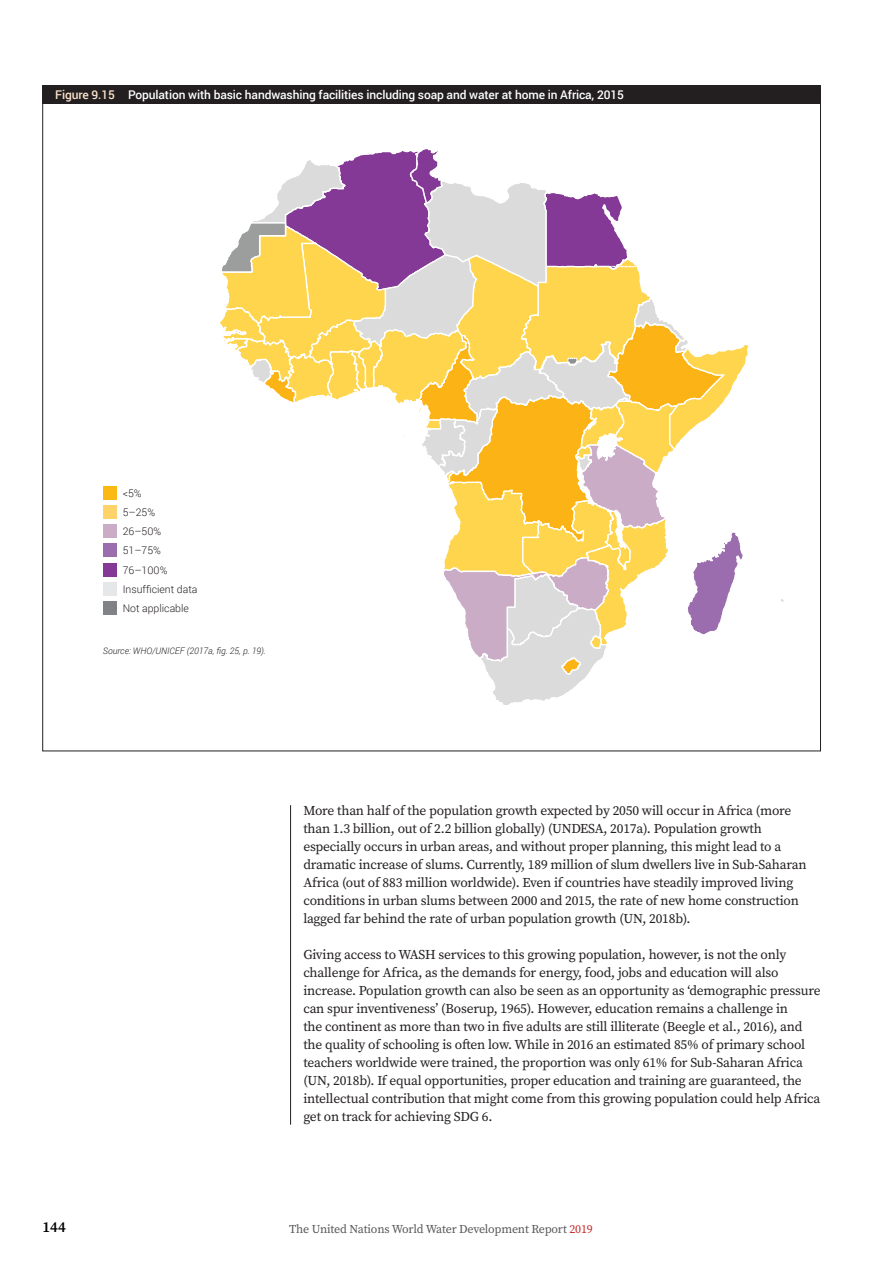
<style>
.page{position:relative;width:893px;height:1263px;background:#fff}
.page>*{position:absolute;margin:0;border:0;box-sizing:border-box;transform-origin:0 0}
.t1{font:600 15px "Source Serif Pro";color:#000}
.Body_text{font:13.5px/18px "Source Serif Pro";letter-spacing:-.015em;color:#231f20}
.Figures_title{font:500 12px "Roboto";letter-spacing:-.01em;color:#fff}
.t2{font:12px "Source Serif Pro";letter-spacing:-.015em;color:#57585a}
.t3{font:300 10.5px "Roboto";color:#231f20}
.Figure_Source{font:italic 300 9px "Roboto";color:#231f20}
.s1{color:#fbe4cc}
.s2{color:#c42c2c}
</style>
<div class="page">
<hr style="left:290px;top:805px;width:1px;height:320px;background:#231f20">
<div style="left:43px;top:85px;width:778px;height:18px;background:#231f20"></div>
<svg style="left:219px;top:149px;width:565px;height:556px"></svg>
<div style="left:103px;top:486px;width:13px;height:14px;background:#fcb914"></div>
<div style="left:103px;top:506px;width:13px;height:13px;background:#fed369"></div>
<div style="left:103px;top:525px;width:13px;height:13px;background:#caacc7"></div>
<div style="left:103px;top:544px;width:13px;height:13px;background:#9b6cae"></div>
<div style="left:103px;top:582px;width:13px;height:13px;background:#e6e7e9"></div>
<div style="left:103px;top:563px;width:13px;height:13px;background:#853996"></div>
<div style="left:103px;top:601px;width:13px;height:13px;background:#808287"></div>
<p class="Figures_title" style="left:55px;top:86px;width:570px"><span class="s1">Figure 9.15</span> Population with basic handwashing facilities including soap and water at home in Africa, 2015</p>
<p class="t3" style="left:123px;top:486px;width:20px">&lt;5%</p>
<p class="t3" style="left:123px;top:524px;width:40px">26–50%</p>
<p class="t3" style="left:123px;top:505px;width:34px">5–25%</p>
<p class="t3" style="left:123px;top:543px;width:40px">51–75%</p>
<p class="t3" style="left:123px;top:562px;width:46px">76–100%</p>
<p class="t3" style="left:123px;top:582px;width:76px">Insufficient data</p>
<p class="t3" style="left:123px;top:601px;width:68px">Not applicable</p>
<p class="Figure_Source" style="left:103px;top:645px;width:165px">Source: WHO/UNICEF (2017a, fig. 25, p. 19).</p>
<p class="Body_text" style="left:303px;top:801px;width:505px">More than half of the population growth expected by 2050 will occur in Africa (more than 1.3 billion, out of 2.2 billion globally) (UNDESA, 2017a). Population growth especially occurs in urban areas, and without proper planning, this might lead to a dramatic increase of slums. Currently, 189 million of slum dwellers live in Sub-Saharan Africa (out of 883 million worldwide). Even if countries have steadily improved living conditions in urban slums between 2000 and 2015, the rate of new home construction lagged far behind the rate of urban population growth (UN, 2018b).</p>
<p class="Body_text" style="left:303px;top:945px;width:519px">Giving access to WASH services to this growing population, however, is not the only challenge for Africa, as the demands for energy, food, jobs and education will also increase. Population growth can also be seen as an opportunity as ‘demographic pressure can spur inventiveness’ (Boserup, 1965). However, education remains a challenge in<br>the continent as more than two in five adults are still illiterate (Beegle et al., 2016), and the quality of schooling is often low. While in 2016 an estimated 85% of primary school teachers worldwide were trained, the proportion was only 61% for Sub-Saharan Africa (UN, 2018b). If equal opportunities, proper education and training are guaranteed, the intellectual contribution that might come from this growing population could help Africa get on track for achieving SDG 6.</p>
<p class="t1" style="left:43px;top:1217px;width:25px">144</p>
<p class="t2" style="left:289px;top:1221px;width:305px">The United Nations World Water Development Report <span class="s2">2019</span></p>
</div>
